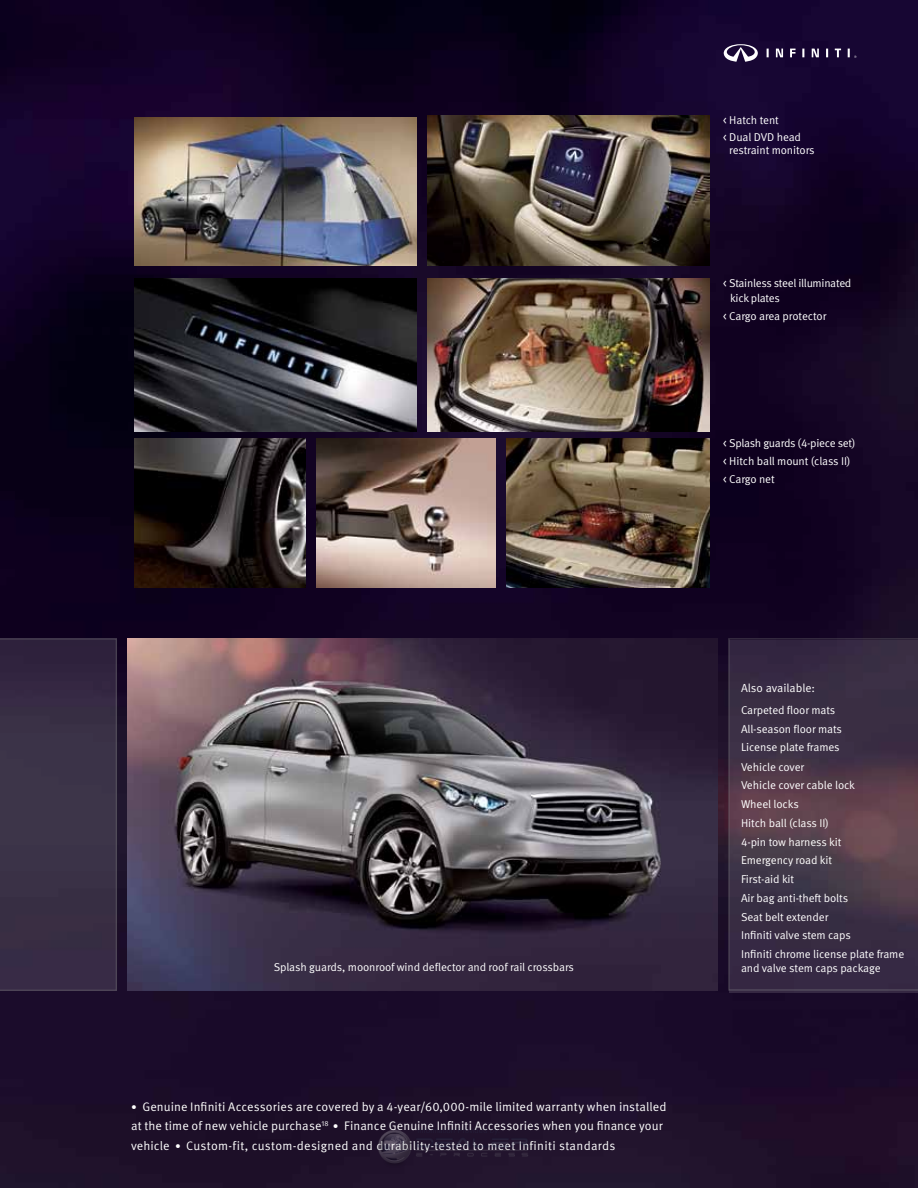
<style>
.page{position:relative;width:918px;height:1188px;background:#fff}
.page>*{position:absolute;margin:0;border:0;box-sizing:border-box;transform-origin:0 0}
.t1{font:12.45px/19.4px "Meta Pro Norm";letter-spacing:.01em;color:#fff}
.t2{font:11.7px "Meta Pro Norm";letter-spacing:-.005em;color:#fff}
.t3{font:11.4px/18.8px "Meta Pro Norm";letter-spacing:-.01em;color:#fff}
.t4{font:11.4px/14.4px "Meta Pro Norm";letter-spacing:-.03em;color:#fff}
.s1{font-size:10.95px}
</style>
<div class="page">
<img style="left:0;top:0;width:918px;height:1188px">
<img style="left:134px;top:438px;width:171px;height:149px">
<img style="left:427px;top:116px;width:283px;height:150px">
<img style="left:134px;top:279px;width:283px;height:152px">
<img style="left:316px;top:438px;width:179px;height:149px">
<img style="left:506px;top:438px;width:204px;height:149px">
<img style="left:134px;top:117px;width:283px;height:149px">
<img style="left:127px;top:638px;width:590px;height:353px">
<img style="left:427px;top:279px;width:283px;height:152px">
<svg style="left:729px;top:640px;width:189px;height:353px;background:#443346"></svg>
<svg style="left:790px;top:49px;width:6px;height:8px"></svg>
<svg style="left:776px;top:49px;width:7px;height:8px"></svg>
<svg style="left:812px;top:49px;width:7px;height:8px"></svg>
<svg style="left:835px;top:49px;width:6px;height:8px"></svg>
<svg style="left:767px;top:49px;width:2px;height:8px"></svg>
<svg style="left:802px;top:49px;width:2px;height:8px"></svg>
<svg style="left:826px;top:49px;width:2px;height:8px"></svg>
<svg style="left:848px;top:49px;width:8px;height:9px"></svg>
<svg style="left:724px;top:44px;width:34px;height:18px"></svg>
<svg style="left:0;top:638px;width:117px;height:353px;background:#382e45"></svg>
<img style="left:367px;top:1090px;width:184px;height:98px">
<p class="t3" style="left:723px;top:110px;width:79px;line-height:17.9px">&lt; Hatch tent<br>&lt; Dual DVD head</p>
<p class="t3" style="left:729px;top:140px;width:87px">restraint monitors</p>
<p class="t4" style="left:730px;top:275px;width:123px;text-indent:-7px">&lt; Stainless steel illuminated kick plates</p>
<p class="t3" style="left:723px;top:305px;width:105px">&lt; Cargo area protector</p>
<p class="t3" style="left:723px;top:433px;width:134px;line-height:17.9px">&lt; Splash guards (4-piece set) &lt; Hitch ball mount (class II) &lt; Cargo net</p>
<p class="t3" style="left:274px;top:957px;width:302px">Splash guards, moonroof wind deflector and roof rail crossbars</p>
<p class="t1" style="left:131px;top:1096px;width:537px"><span class="s1">•</span> Genuine Infiniti Accessories are covered by a 4-year/60,000-mile limited warranty when installed at the time of new vehicle purchase<sup>18</sup> <span class="s1">•</span> Finance Genuine Infiniti Accessories when you finance your vehicle <span class="s1">•</span> Custom-fit, custom-designed and durability-tested to meet Infiniti standards</p>
<p class="t2" style="left:741px;top:679px;width:76px">Also available:</p>
<p class="t3" style="left:741px;top:700px;width:165px">Carpeted floor mats<br>All-season floor mats<br>License plate frames<br>Vehicle cover<br>Vehicle cover cable lock<br>Wheel locks<br>Hitch ball (class II)<br>4-pin tow harness kit<br>Emergency road kit<br>First-aid kit<br>Air bag anti-theft bolts<br>Seat belt extender<br>Infiniti valve stem caps<br>Infiniti chrome license plate frame</p>
<p class="t3" style="left:741px;top:958px;width:141px">and valve stem caps package</p>
</div>
